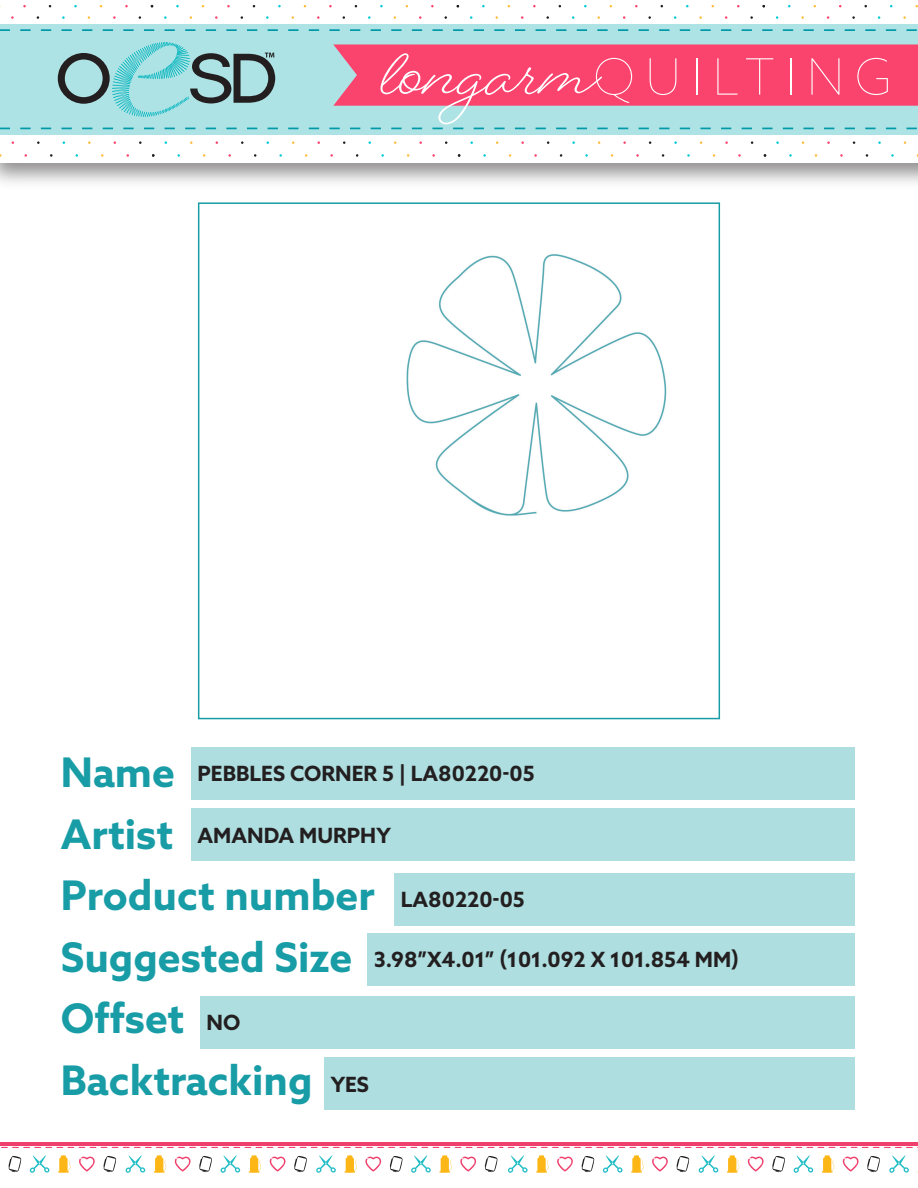
<style>
.page{position:relative;width:918px;height:1188px;background:#fff}
.page>*{position:absolute;margin:0;border:0;box-sizing:border-box;transform-origin:0 0}
.t1{font:100 50.25px "Azo Sans";letter-spacing:.2em;color:#fff}
.t2{font:700 40.8px/61.5px "Azo Sans";color:#189ca6}
.t3{font:700 21px "Azo Sans";color:#231f20}
</style>
<div class="page">
<img style="left:406px;top:254px;width:261px;height:262px">
<div style="left:198px;top:202px;width:522px;height:517px;border:2px solid #189ca6"></div>
<div style="left:0;top:24px;width:918px;height:110px;background:#aee3e5"></div>
<svg style="left:0;top:29px;width:917px;height:2px"></svg>
<svg style="left:0;top:128px;width:330px;height:2px"></svg>
<svg style="left:57px;top:42px;width:219px;height:75px"></svg>
<svg style="left:330px;top:44px;width:588px;height:86px"></svg>
<svg style="left:8px;top:1156px;width:13px;height:16px"></svg>
<svg style="left:58px;top:1155px;width:13px;height:18px"></svg>
<svg style="left:79px;top:1157px;width:16px;height:15px"></svg>
<svg style="left:30px;top:1155px;width:19px;height:18px"></svg>
<svg style="left:103px;top:1156px;width:13px;height:16px"></svg>
<svg style="left:154px;top:1155px;width:12px;height:18px"></svg>
<svg style="left:175px;top:1157px;width:16px;height:15px"></svg>
<svg style="left:126px;top:1155px;width:19px;height:18px"></svg>
<svg style="left:199px;top:1156px;width:13px;height:16px"></svg>
<svg style="left:248px;top:1155px;width:13px;height:18px"></svg>
<svg style="left:270px;top:1157px;width:16px;height:15px"></svg>
<svg style="left:221px;top:1155px;width:19px;height:18px"></svg>
<svg style="left:294px;top:1156px;width:13px;height:16px"></svg>
<svg style="left:344px;top:1155px;width:13px;height:18px"></svg>
<svg style="left:365px;top:1157px;width:16px;height:15px"></svg>
<svg style="left:316px;top:1155px;width:20px;height:18px"></svg>
<svg style="left:390px;top:1156px;width:13px;height:16px"></svg>
<svg style="left:439px;top:1155px;width:13px;height:18px"></svg>
<svg style="left:460px;top:1157px;width:16px;height:15px"></svg>
<svg style="left:411px;top:1155px;width:20px;height:18px"></svg>
<svg style="left:485px;top:1156px;width:13px;height:16px"></svg>
<hr style="left:0;top:1142px;width:502px;height:3px;background:#ef406d">
<svg style="left:1px;top:1147px;width:494px;height:1px"></svg>
<svg style="left:536px;top:1155px;width:13px;height:18px"></svg>
<svg style="left:557px;top:1157px;width:16px;height:15px"></svg>
<svg style="left:508px;top:1155px;width:20px;height:18px"></svg>
<svg style="left:581px;top:1156px;width:13px;height:16px"></svg>
<svg style="left:631px;top:1155px;width:13px;height:18px"></svg>
<svg style="left:652px;top:1157px;width:16px;height:15px"></svg>
<svg style="left:603px;top:1155px;width:20px;height:18px"></svg>
<svg style="left:676px;top:1156px;width:13px;height:16px"></svg>
<svg style="left:727px;top:1155px;width:12px;height:18px"></svg>
<svg style="left:748px;top:1157px;width:16px;height:15px"></svg>
<svg style="left:699px;top:1155px;width:19px;height:18px"></svg>
<svg style="left:772px;top:1156px;width:13px;height:16px"></svg>
<svg style="left:822px;top:1155px;width:12px;height:18px"></svg>
<svg style="left:843px;top:1157px;width:16px;height:15px"></svg>
<svg style="left:794px;top:1155px;width:19px;height:18px"></svg>
<svg style="left:867px;top:1156px;width:13px;height:16px"></svg>
<svg style="left:889px;top:1155px;width:20px;height:18px"></svg>
<hr style="left:500px;top:1142px;width:418px;height:3px;background:#ef406d">
<svg style="left:499px;top:1147px;width:419px;height:1px"></svg>
<div style="left:191px;top:747px;width:664px;height:53px;background:#aedee0"></div>
<div style="left:191px;top:808px;width:664px;height:53px;background:#aedee0"></div>
<div style="left:394px;top:873px;width:461px;height:52px;background:#aedee0"></div>
<div style="left:367px;top:933px;width:488px;height:52px;background:#aedee0"></div>
<div style="left:200px;top:996px;width:655px;height:52px;background:#aedee0"></div>
<div style="left:324px;top:1057px;width:531px;height:53px;background:#aedee0"></div>
<h1 class="t1" style="left:593px;top:45px;width:300px">QUILTING</h1>
<h2 class="t2" style="left:61px;top:741px;width:315px">Name<br>Artist<br>Product number<br>Suggested Size<br>Offset<br>Backtracking</h2>
<p class="t3" style="left:198px;top:760px;width:339px">PEBBLES CORNER 5 | LA80220-05</p>
<p class="t3" style="left:198px;top:822px;width:195px">AMANDA MURPHY</p>
<p class="t3" style="left:401px;top:886px;width:125px">LA80220-05</p>
<p class="t3" style="left:374px;top:946px;width:367px">3.98”X4.01” (101.092 X 101.854 MM)</p>
<p class="t3" style="left:207px;top:1009px;width:35px">NO</p>
<p class="t3" style="left:331px;top:1070px;width:40px">YES</p>
</div>
